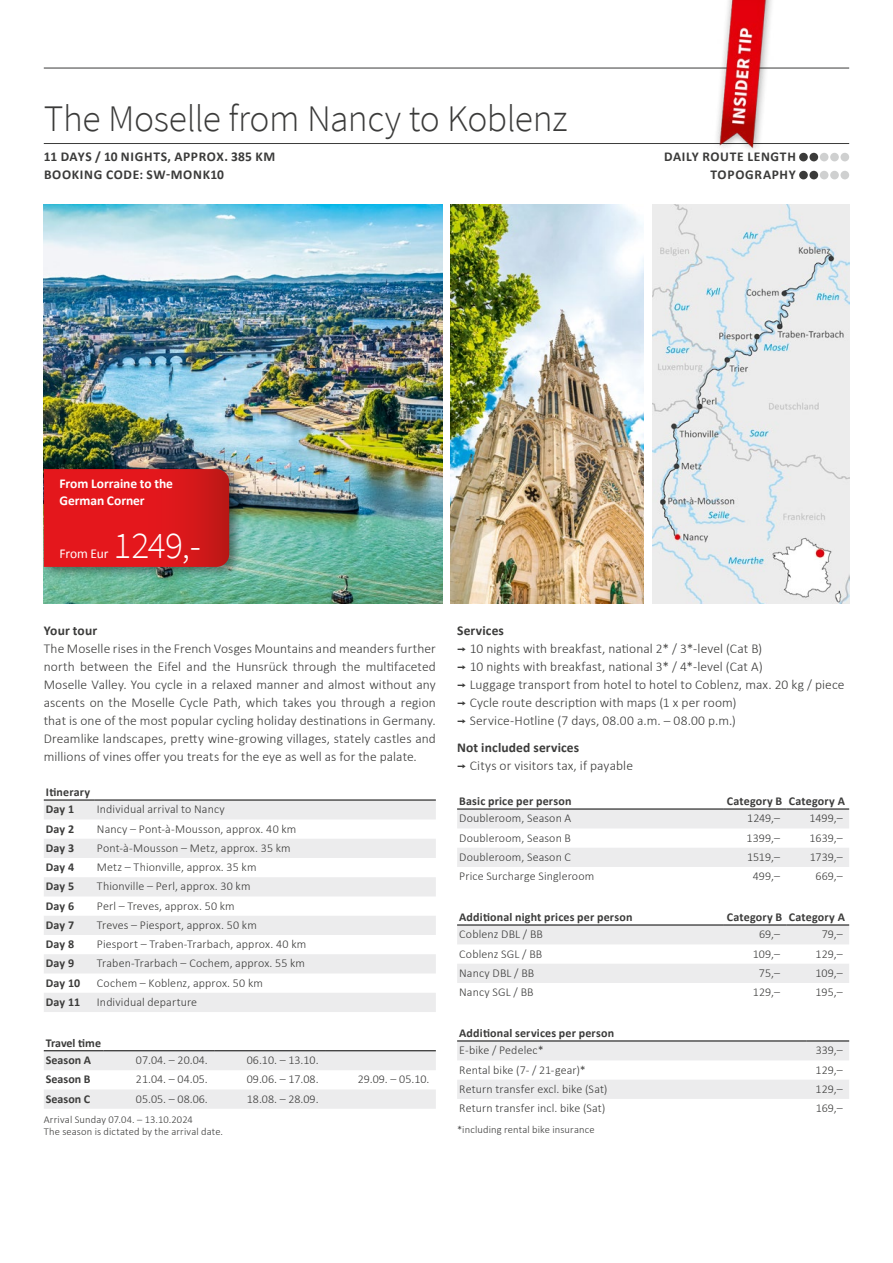
<style>
.page{position:relative;width:893px;height:1263px;background:#fff}
.page>*{position:absolute;margin:0;border:0;box-sizing:border-box;transform-origin:0 0}
.t1{font:300 37.5px "Source Sans Pro";letter-spacing:-.01em;color:#3b3b3a}
.t2{font:300 37.5px "Source Sans Pro";color:#fff}
.t3{font:300 13.5px/18px "Calibri";letter-spacing:.005em;color:#3b3b3a}
.t4{font:700 13.5px/18px "Calibri";letter-spacing:.05em;color:#3b3b3a}
.t5{font:700 13.5px/17.2px "Calibri";letter-spacing:-.005em;color:#fff}
.t6{font:700 13.5px "Calibri";letter-spacing:.005em;color:#3b3b3a}
.t7{font:13.5px "Calibri";letter-spacing:-.01em;color:#fff}
.t8{font:300 12px "Calibri";letter-spacing:.01em;color:#3b3b3a}
.t9{font:700 12px/17.7px "Calibri";letter-spacing:.015em;color:#3b3b3a}
.t10{font:300 10.5px/12px "Calibri";letter-spacing:.015em;color:#3b3b3a}
.s1{font-weight:700}
.s2{font-family:"Interstate";font-weight:400}
</style>
<div class="page">
<img style="left:44px;top:204px;width:398px;height:400px">
<img style="left:451px;top:204px;width:193px;height:400px">
<img style="left:652px;top:204px;width:197px;height:400px">
<div style="left:40px;top:463px;width:204px;height:116px;background:#000;opacity:.45"></div>
<svg style="left:44px;top:469px;width:185px;height:98px;background:#dc171b"></svg>
<hr style="left:44px;top:143px;width:805px;height:1px;background:#3b3b3a">
<hr style="left:44px;top:68px;width:805px;height:1px;background:#3b3b3a">
<div style="left:799px;top:153px;width:9px;height:8px;background:#3b3b3a;border-radius:50%"></div>
<div style="left:809px;top:153px;width:9px;height:8px;background:#3b3b3a;border-radius:50%"></div>
<div style="left:820px;top:153px;width:8px;height:8px;background:#cfd0d0;border-radius:50%"></div>
<div style="left:830px;top:153px;width:9px;height:8px;background:#cfd0d0;border-radius:50%"></div>
<div style="left:840px;top:153px;width:9px;height:8px;background:#cfd0d0;border-radius:50%"></div>
<div style="left:799px;top:171px;width:9px;height:8px;background:#3b3b3a;border-radius:50%"></div>
<div style="left:809px;top:171px;width:9px;height:8px;background:#3b3b3a;border-radius:50%"></div>
<div style="left:820px;top:171px;width:8px;height:8px;background:#cfd0d0;border-radius:50%"></div>
<div style="left:830px;top:171px;width:9px;height:8px;background:#cfd0d0;border-radius:50%"></div>
<div style="left:840px;top:171px;width:9px;height:8px;background:#cfd0d0;border-radius:50%"></div>
<img style="left:711px;top:0;width:68px;height:150px">
<svg style="left:44px;top:801px;width:392px;height:211px;fill:#ececed"></svg>
<hr style="left:44px;top:800px;width:51px;height:1px;background:#000">
<hr style="left:95px;top:800px;width:341px;height:1px;background:#000">
<svg style="left:44px;top:1051px;width:392px;height:58px"></svg>
<hr style="left:44px;top:1050px;width:59px;height:1px;background:#000">
<hr style="left:103px;top:1050px;width:111px;height:1px;background:#000">
<hr style="left:214px;top:1050px;width:111px;height:1px;background:#000">
<hr style="left:325px;top:1050px;width:111px;height:1px;background:#000">
<svg style="left:457px;top:810px;width:392px;height:57px"></svg>
<hr style="left:457px;top:809px;width:267px;height:1px;background:#000">
<hr style="left:724px;top:809px;width:62px;height:1px;background:#000">
<hr style="left:786px;top:809px;width:63px;height:1px;background:#000">
<svg style="left:457px;top:926px;width:392px;height:57px"></svg>
<hr style="left:457px;top:925px;width:267px;height:1px;background:#000">
<hr style="left:724px;top:925px;width:62px;height:1px;background:#000">
<hr style="left:786px;top:925px;width:63px;height:1px;background:#000">
<svg style="left:457px;top:1042px;width:392px;height:57px"></svg>
<hr style="left:457px;top:1041px;width:349px;height:1px;background:#000">
<hr style="left:806px;top:1041px;width:43px;height:1px;background:#000">
<h1 class="t1" style="left:44px;top:96px;width:525px">The Moselle from Nancy to Koblenz</h1>
<p class="t4" style="left:44px;top:147px;width:233px">11 DAYS / 10 NIGHTS, APPROX. 385 KM<br>BOOKING CODE: SW-MONK10</p>
<p class="t4" style="left:664px;top:147px;width:133px;text-align:right">DAILY ROUTE LENGTH<br>TOPOGRAPHY</p>
<p class="t5" style="left:60px;top:474px;width:115px">From Lorraine to the<br>German Corner</p>
<p class="t7" style="left:60px;top:544px;width:50px">From Eur</p>
<h1 class="t2" style="left:114px;top:522px;width:89px">1249,-</h1>
<p class="t6" style="left:44px;top:621px;width:55px">Your tour</p>
<p class="t3" style="left:44px;top:640px;width:394px;text-align:justify">The Moselle rises in the French Vosges Mountains and meanders further north between the Eifel and the Hunsrück through the multifaceted Moselle Valley. You cycle in a relaxed manner and almost without any ascents on the Moselle Cycle Path, which takes you through a region that is one of the most popular cycling holiday destinations in Germany.<br>Dreamlike landscapes, pretty wine-growing villages, stately castles and millions of vines offer you treats for the eye as well as for the palate.</p>
<p class="t9" style="left:46px;top:782px;width:46px">Itinerary<br>Day 1</p>
<p class="t8" style="left:97px;top:802px;width:129px">Individual arrival to Nancy</p>
<p class="t9" style="left:46px;top:819px;width:30px">Day 2</p>
<p class="t8" style="left:97px;top:821px;width:201px">Nancy – Pont-à-Mousson, approx. 40 km</p>
<p class="t9" style="left:46px;top:839px;width:30px">Day 3</p>
<p class="t8" style="left:97px;top:840px;width:195px">Pont-à-Mousson – Metz, approx. 35 km</p>
<p class="t9" style="left:46px;top:858px;width:30px">Day 4</p>
<p class="t8" style="left:97px;top:860px;width:161px">Metz – Thionville, approx. 35 km</p>
<p class="t9" style="left:46px;top:877px;width:30px">Day 5</p>
<p class="t8" style="left:97px;top:879px;width:155px">Thionville – Perl, approx. 30 km</p>
<p class="t9" style="left:46px;top:896px;width:30px">Day 6</p>
<p class="t8" style="left:97px;top:898px;width:139px">Perl – Treves, approx. 50 km</p>
<p class="t9" style="left:46px;top:916px;width:30px">Day 7</p>
<p class="t8" style="left:97px;top:917px;width:161px">Treves – Piesport, approx. 50 km</p>
<p class="t9" style="left:46px;top:935px;width:30px">Day 8</p>
<p class="t8" style="left:97px;top:937px;width:211px">Piesport – Traben-Trarbach, approx. 40 km</p>
<p class="t9" style="left:46px;top:954px;width:30px">Day 9</p>
<p class="t8" style="left:97px;top:956px;width:210px">Traben-Trarbach – Cochem, approx. 55 km</p>
<p class="t9" style="left:46px;top:973px;width:36px">Day 10</p>
<p class="t8" style="left:97px;top:975px;width:168px">Cochem – Koblenz, approx. 50 km</p>
<p class="t9" style="left:46px;top:993px;width:36px">Day 11</p>
<p class="t8" style="left:97px;top:994px;width:102px">Individual departure</p>
<p class="t9" style="left:46px;top:1033px;width:57px">Travel time<br>Season A</p>
<p class="t8" style="left:136px;top:1053px;width:73px">07.04. – 20.04.</p>
<p class="t8" style="left:247px;top:1053px;width:73px">06.10. – 13.10.</p>
<p class="t9" style="left:46px;top:1070px;width:46px">Season B</p>
<p class="t8" style="left:136px;top:1072px;width:73px">21.04. – 04.05.</p>
<p class="t8" style="left:247px;top:1072px;width:73px">09.06. – 17.08.</p>
<p class="t8" style="left:358px;top:1072px;width:73px">29.09. – 05.10.</p>
<p class="t9" style="left:46px;top:1089px;width:46px">Season C</p>
<p class="t8" style="left:136px;top:1091px;width:73px">05.05. – 08.06.</p>
<p class="t8" style="left:247px;top:1091px;width:73px">18.08. – 28.09.</p>
<p class="t10" style="left:44px;top:1114px;width:181px">Arrival Sunday 07.04. – 13.10.2024<br>The season is dictated by the arrival date.</p>
<p class="t3" style="left:457px;top:622px;width:389px"><span class="s1">Services<br></span><span class="s2">¬</span> 10 nights with breakfast, national 2* / 3*-level (Cat B)<br><span class="s2">¬</span> 10 nights with breakfast, national 3* / 4*-level (Cat A)<br><span class="s2">¬</span> Luggage transport from hotel to hotel to Coblenz, max. 20 kg / piece <span class="s2">¬</span> Cycle route description with maps (1 x per room)<br><span class="s2">¬</span> Service-Hotline (7 days, 08.00 a.m. – 08.00 p.m.)</p>
<p class="t3" style="left:457px;top:739px;width:177px"><span class="s1">Not included services<br></span><span class="s2">¬</span> Citys or visitors tax, if payable</p>
<p class="t9" style="left:459px;top:791px;width:114px">Basic price per person</p>
<p class="t9" style="left:727px;top:791px;width:120px">Category B Category A</p>
<p class="t8" style="left:459px;top:811px;width:114px">Doubleroom, Season A</p>
<p class="t8" style="left:747px;top:811px;width:35px">1249,–</p>
<p class="t8" style="left:810px;top:811px;width:35px">1499,–</p>
<p class="t8" style="left:459px;top:830px;width:113px">Doubleroom, Season B</p>
<p class="t8" style="left:747px;top:830px;width:35px">1399,–</p>
<p class="t8" style="left:810px;top:830px;width:35px">1639,–</p>
<p class="t8" style="left:459px;top:849px;width:113px">Doubleroom, Season C</p>
<p class="t8" style="left:747px;top:849px;width:35px">1519,–</p>
<p class="t8" style="left:810px;top:849px;width:34px">1739,–</p>
<p class="t8" style="left:459px;top:869px;width:137px">Price Surcharge Singleroom</p>
<p class="t8" style="left:753px;top:869px;width:29px">499,–</p>
<p class="t8" style="left:815px;top:869px;width:29px">669,–</p>
<p class="t9" style="left:459px;top:907px;width:175px">Additional night prices per person</p>
<p class="t9" style="left:727px;top:907px;width:120px">Category B Category A</p>
<p class="t8" style="left:459px;top:927px;width:85px">Coblenz DBL / BB</p>
<p class="t8" style="left:759px;top:927px;width:23px">69,–</p>
<p class="t8" style="left:822px;top:927px;width:23px">79,–</p>
<p class="t8" style="left:459px;top:946px;width:85px">Coblenz SGL / BB</p>
<p class="t8" style="left:753px;top:946px;width:29px">109,–</p>
<p class="t8" style="left:815px;top:946px;width:29px">129,–</p>
<p class="t8" style="left:459px;top:965px;width:77px">Nancy DBL / BB</p>
<p class="t8" style="left:759px;top:965px;width:23px">75,–</p>
<p class="t8" style="left:815px;top:965px;width:29px">109,–</p>
<p class="t8" style="left:459px;top:985px;width:76px">Nancy SGL / BB</p>
<p class="t8" style="left:753px;top:985px;width:29px">129,–</p>
<p class="t8" style="left:815px;top:985px;width:29px">195,–</p>
<p class="t9" style="left:459px;top:1023px;width:156px">Additional services per person</p>
<p class="t8" style="left:459px;top:1043px;width:86px">E-bike / Pedelec*</p>
<p class="t8" style="left:816px;top:1043px;width:29px">339,–</p>
<p class="t8" style="left:459px;top:1062px;width:128px">Rental bike (7- / 21-gear)*</p>
<p class="t8" style="left:815px;top:1062px;width:29px">129,–</p>
<p class="t8" style="left:459px;top:1081px;width:150px">Return transfer excl. bike (Sat)</p>
<p class="t8" style="left:815px;top:1081px;width:29px">129,–</p>
<p class="t8" style="left:459px;top:1101px;width:148px">Return transfer incl. bike (Sat)</p>
<p class="t8" style="left:816px;top:1101px;width:29px">169,–</p>
<p class="t10" style="left:457px;top:1123px;width:139px">*including rental bike insurance</p>
</div>
